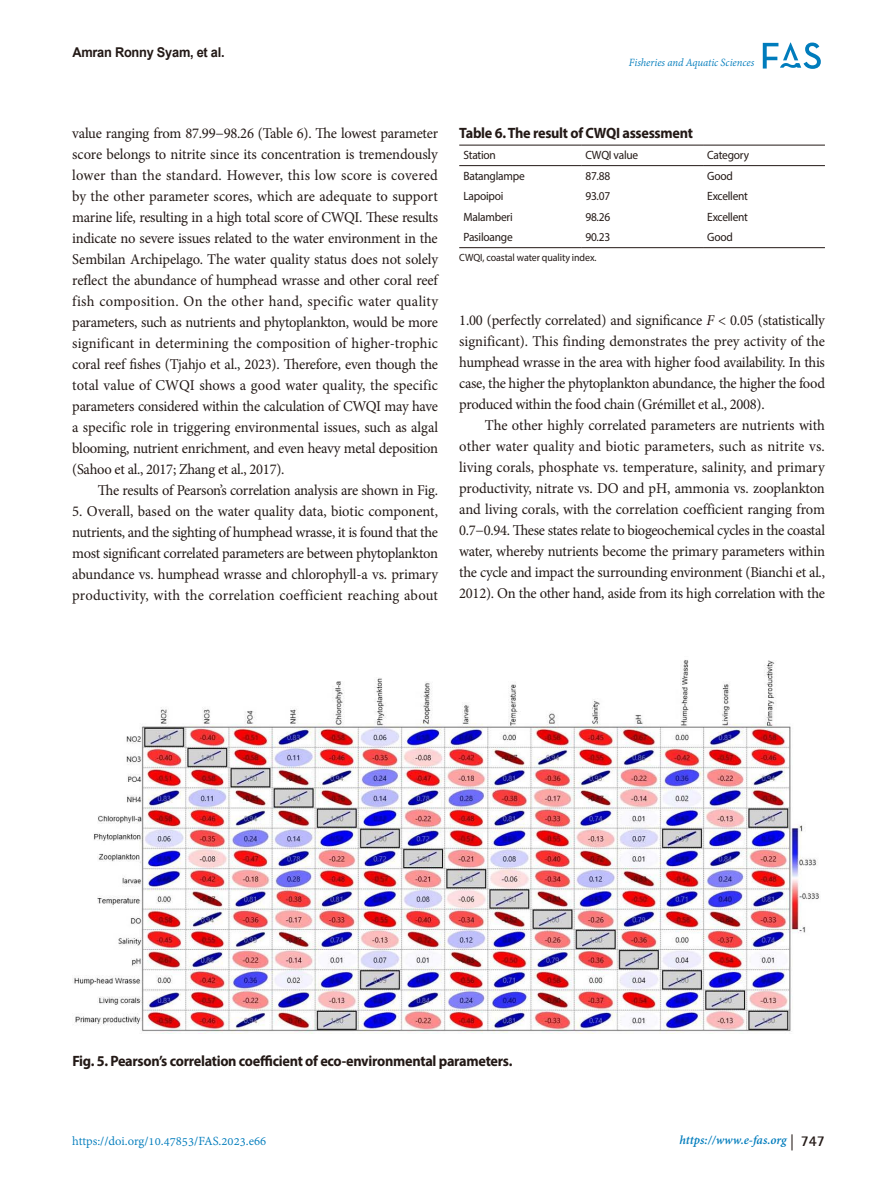
<style>
.page{position:relative;width:893px;height:1191px;background:#fff}
.page>*{position:absolute;margin:0;border:0;box-sizing:border-box;transform-origin:0 0}
.표준{font:15px/21px "Minion Pro";letter-spacing:-.02em;color:#231916;text-align:justify}
.table_title{font:700 15px "Myriad Pro";letter-spacing:-.02em;color:#231916;scale:.95 1}
.t1{font:13.5px "Adobe Devanagari";color:#007cbc}
.t2{font:italic 700 13.5px "Adobe Devanagari";color:#007cbc}
.t3{font:700 13.5px "Arial";letter-spacing:-.02em;color:#231916;scale:.95 1}
.table_main_text_left{font:12px "Myriad Pro";letter-spacing:-.02em;color:#231916;scale:.95 1}
.t4{font:italic 12px "Adobe Devanagari";letter-spacing:-.005em;color:#007cbc;scale:.95 1}
.table_footnote{font:10.5px "Myriad Pro";letter-spacing:-.01em;color:#231916;scale:.95 1}
.s1{font-style:italic}
.s2{font-family:"Helvetica Neue LT Pro";font-weight:400;font-style:normal;font-size:16.05px;color:#231916}
.s3{font-family:"Rotis Semi Sans Std";font-style:normal;font-size:15px;color:#231916}
</style>
<div class="page">
<svg style="left:763px;top:43px;width:58px;height:26px"></svg>
<hr style="left:459px;top:247px;width:122px;height:1px;background:#231916">
<hr style="left:581px;top:247px;width:122px;height:1px;background:#231916">
<hr style="left:703px;top:247px;width:122px;height:1px;background:#231916">
<hr style="left:459px;top:145px;width:122px;height:1px;background:#231916">
<hr style="left:581px;top:145px;width:122px;height:1px;background:#231916">
<hr style="left:703px;top:145px;width:122px;height:1px;background:#231916">
<hr style="left:459px;top:165px;width:122px;height:1px;background:#231916">
<hr style="left:581px;top:165px;width:122px;height:1px;background:#231916">
<hr style="left:703px;top:165px;width:122px;height:1px;background:#231916">
<img style="left:74px;top:660px;width:745px;height:373px">
<p class="t3" style="left:72px;top:42px;width:162px">Amran Ronny Syam, et al.</p>
<p class="t4" style="left:629px;top:56px;width:133px">Fisheries and Aquatic Sciences</p>
<p class="표준" style="left:72px;top:123px;width:367px">value ranging from 87.99−98.26 (Table 6). The lowest parameter score belongs to nitrite since its concentration is tremendously lower than the standard. However, this low score is covered by the other parameter scores, which are adequate to support marine life, resulting in a high total score of CWQI. These results indicate no severe issues related to the water environment in the Sembilan Archipelago. The water quality status does not solely reflect the abundance of humphead wrasse and other coral reef fish composition. On the other hand, specific water quality parameters, such as nutrients and phytoplankton, would be more significant in determining the composition of higher-trophic coral reef fishes (Tjahjo et al., 2023). Therefore, even though the total value of CWQI shows a good water quality, the specific parameters considered within the calculation of CWQI may have a specific role in triggering environmental issues, such as algal blooming, nutrient enrichment, and even heavy metal deposition (Sahoo et al., 2017; Zhang et al., 2017).</p>
<p class="표준" style="left:98px;top:480px;width:342px">The results of Pearson’s correlation analysis are shown in Fig.</p>
<p class="표준" style="left:72px;top:501px;width:367px">5. Overall, based on the water quality data, biotic component, nutrients, and the sighting of humphead wrasse, it is found that the most significant correlated parameters are between phytoplankton abundance vs. humphead wrasse and chlorophyll-a vs. primary productivity, with the correlation coefficient reaching about</p>
<p class="table_title" style="left:459px;top:123px;width:247px">Table 6. The result of CWQI assessment</p>
<p class="table_main_text_left" style="left:463px;top:148px;width:36px">Station</p>
<p class="table_main_text_left" style="left:585px;top:148px;width:57px">CWQI value</p>
<p class="table_main_text_left" style="left:707px;top:148px;width:46px">Category</p>
<p class="table_main_text_left" style="left:463px;top:168px;width:66px">Batanglampe</p>
<p class="table_main_text_left" style="left:585px;top:168px;width:28px">87.88</p>
<p class="table_main_text_left" style="left:707px;top:168px;width:29px">Good</p>
<p class="table_main_text_left" style="left:463px;top:189px;width:44px">Lapoipoi</p>
<p class="table_main_text_left" style="left:585px;top:189px;width:28px">93.07</p>
<p class="table_main_text_left" style="left:707px;top:189px;width:44px">Excellent</p>
<p class="table_main_text_left" style="left:463px;top:209px;width:53px">Malamberi</p>
<p class="table_main_text_left" style="left:585px;top:209px;width:28px">98.26</p>
<p class="table_main_text_left" style="left:707px;top:209px;width:44px">Excellent</p>
<p class="table_main_text_left" style="left:463px;top:230px;width:53px">Pasiloange</p>
<p class="table_main_text_left" style="left:585px;top:230px;width:28px">90.23</p>
<p class="table_main_text_left" style="left:707px;top:230px;width:29px">Good</p>
<p class="table_footnote" style="left:459px;top:251px;width:146px">CWQI, coastal water quality index.</p>
<p class="표준" style="left:459px;top:310px;width:367px">1.00 (perfectly correlated) and significance <span class="s1">F</span> &lt; 0.05 (statistically significant). This finding demonstrates the prey activity of the humphead wrasse in the area with higher food availability. In this case, the higher the phytoplankton abundance, the higher the food produced within the food chain (Grémillet et al., 2008).</p>
<p class="표준" style="left:459px;top:415px;width:367px;text-indent:26px">The other highly correlated parameters are nutrients with other water quality and biotic parameters, such as nitrite vs. living corals, phosphate vs. temperature, salinity, and primary productivity, nitrate vs. DO and pH, ammonia vs. zooplankton and living corals, with the correlation coefficient ranging from 0.7−0.94. These states relate to biogeochemical cycles in the coastal water, whereby nutrients become the primary parameters within the cycle and impact the surrounding environment (Bianchi et al., 2012). On the other hand, aside from its high correlation with the</p>
<p class="table_title" style="left:72px;top:1050px;width:465px">Fig. 5. Pearson’s correlation coefficient of eco-environmental parameters.</p>
<p class="t1" style="left:72px;top:1133px;width:196px">https://doi.org/10.47853/FAS.2023.e66</p>
<p class="t2" style="left:680px;top:1132px;width:147px">https://www.e-fas.org <span class="s2">|</span> <span class="s3">747</span></p>
</div>
